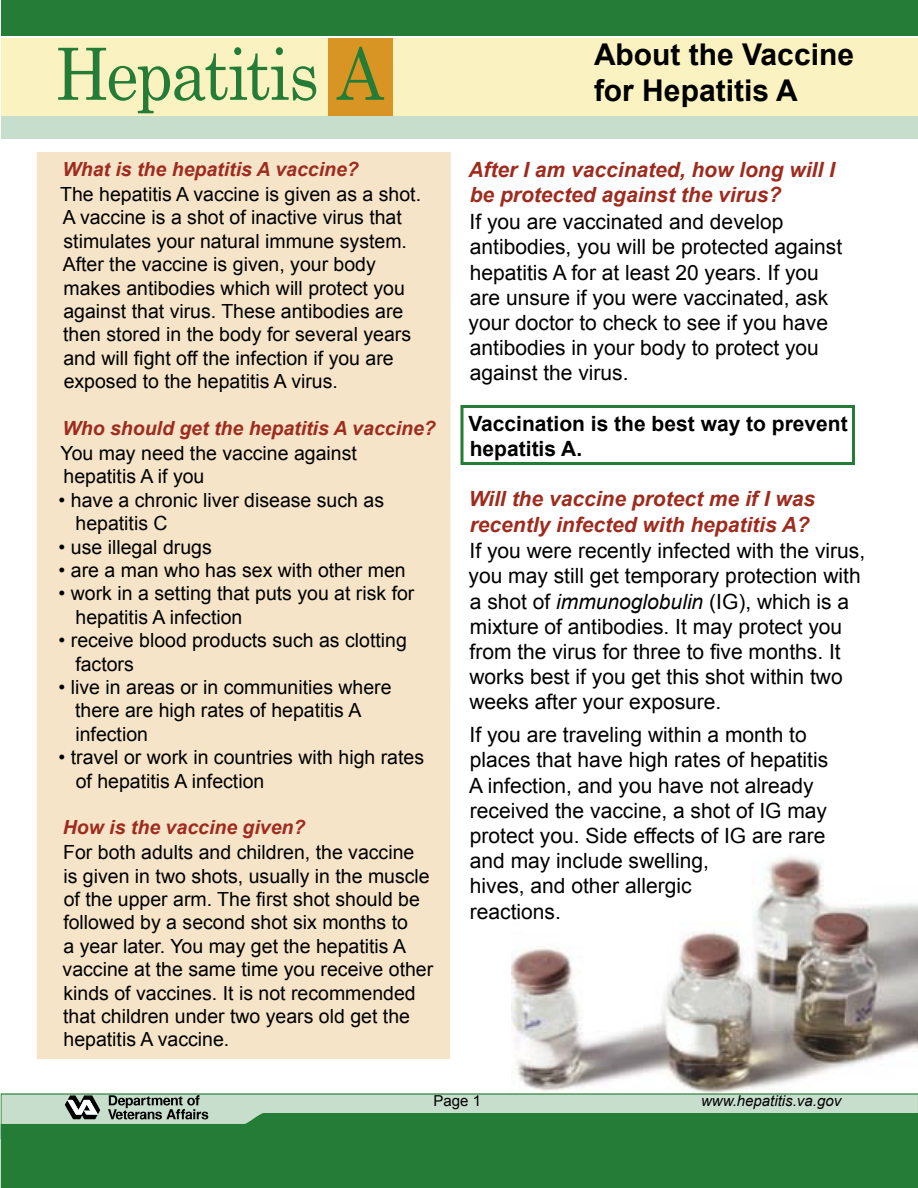
<style>
.page{position:relative;width:918px;height:1188px;background:#fff}
.page>*{position:absolute;margin:0;border:0;box-sizing:border-box;transform-origin:0 0}
.t1{font:72px "Century Schoolbook";letter-spacing:-.035em;color:#247c36;scale:.9 1}
.t2{font:700 30px "Arial";color:#000}
.t3{font:21px/25.2px "Arial";color:#000}
.t4{font:italic 700 21px/25.2px "Arial";color:#9e2b1e}
.t5{font:700 21px/25.2px "Arial";color:#000}
.t6{font:19.5px/23.4px "Arial";color:#000}
.t7{font:italic 700 19.5px "Arial";color:#9e2b1e}
.t8{font:italic 15px "Arial";color:#000}
.t9{font:15px "Arial";color:#000}
.s1{font-style:italic}
</style>
<div class="page">
<img style="left:512px;top:856px;width:406px;height:238px">
<div style="left:37px;top:152px;width:414px;height:907px;background:#f5e4c8"></div>
<div style="left:460px;top:405px;width:395px;height:60px;border:3px solid #247c36"></div>
<div style="left:1px;top:115px;width:917px;height:24px;background:#c8decd"></div>
<div style="left:1px;top:39px;width:917px;height:77px;background:#fbf2c1"></div>
<div style="left:1px;top:0;width:917px;height:36px;background:#247c36"></div>
<div style="left:329px;top:39px;width:64px;height:77px;background:#d89523"></div>
<div style="left:1px;top:1094px;width:917px;height:45px;background:#c8decd"></div>
<div style="left:1px;top:1113px;width:917px;height:75px;background:#247c36"></div>
<svg style="left:65px;top:1095px;width:35px;height:24px"></svg>
<svg style="left:108px;top:1095px;width:100px;height:24px"></svg>
<p class="t1" style="left:55px;top:29px;width:367px">Hepatitis A</p>
<p class="t7" style="left:62px;top:158px;width:298px">What is the hepatitis A vaccine?</p>
<p class="t6" style="left:60px;top:183px;width:362px">The hepatitis A vaccine is given as a shot.<br>A vaccine is a shot of inactive virus that stimulates your natural immune system.<br>After the vaccine is given, your body makes antibodies which will protect you against that virus. These antibodies are then stored in the body for several years and will fight off the infection if you are exposed to the hepatitis A virus.</p>
<p class="t7" style="left:62px;top:417px;width:375px">Who should get the hepatitis A vaccine?</p>
<p class="t6" style="left:61px;top:441px;width:298px">You may need the vaccine against hepatitis A if you</p>
<p class="t6" style="left:76px;top:488px;width:310px;text-indent:-17px">• have a chronic liver disease such as hepatitis C</p>
<p class="t6" style="left:59px;top:535px;width:155px">• use illegal drugs</p>
<p class="t6" style="left:59px;top:558px;width:349px">• are a man who has sex with other men</p>
<p class="t6" style="left:76px;top:582px;width:340px;text-indent:-17px">• work in a setting that puts you at risk for hepatitis A infection</p>
<p class="t6" style="left:75px;top:629px;width:333px;text-indent:-17px">• receive blood products such as clotting factors</p>
<p class="t6" style="left:75px;top:675px;width:318px;text-indent:-17px">• live in areas or in communities where there are high rates of hepatitis A infection</p>
<p class="t6" style="left:76px;top:746px;width:350px;text-indent:-17px">• travel or work in countries with high rates of hepatitis A infection</p>
<p class="t7" style="left:63px;top:817px;width:244px">How is the vaccine given?</p>
<p class="t6" style="left:63px;top:841px;width:372px">For both adults and children, the vaccine<br>is given in two shots, usually in the muscle of the upper arm. The first shot should be followed by a second shot six months to<br>a year later. You may get the hepatitis A vaccine at the same time you receive other kinds of vaccines. It is not recommended that children under two years old get the hepatitis A vaccine.</p>
<p class="t2" style="left:594px;top:38px;width:262px">About the Vaccine</p>
<p class="t2" style="left:594px;top:74px;width:205px">for Hepatitis A</p>
<p class="t4" style="left:468px;top:157px;width:368px">After I am vaccinated, how long will I be protected against the virus?</p>
<p class="t3" style="left:469px;top:209px;width:375px">If you are vaccinated and develop antibodies, you will be protected against hepatitis A for at least 20 years. If you are unsure if you were vaccinated, ask your doctor to check to see if you have antibodies in your body to protect you against the virus.</p>
<p class="t5" style="left:468px;top:411px;width:381px">Vaccination is the best way to prevent hepatitis A.</p>
<p class="t4" style="left:469px;top:486px;width:348px">Will the vaccine protect me if I was recently infected with hepatitis A?</p>
<p class="t3" style="left:469px;top:538px;width:398px">If you were recently infected with the virus, you may still get temporary protection with a shot of <span class="s1">immunoglobulin</span> (IG), which is a mixture of antibodies. It may protect you from the virus for three to five months. It works best if you get this shot within two weeks after your exposure.</p>
<p class="t3" style="left:469px;top:722px;width:361px">If you are traveling within a month to places that have high rates of hepatitis<br>A infection, and you have not already received the vaccine, a shot of IG may protect you. Side effects of IG are rare and may include swelling,<br>hives, and other allergic<br>reactions.</p>
<p class="t9" style="left:434px;top:1093px;width:49px">Page 1</p>
<p class="t8" style="left:701px;top:1093px;width:142px">www.hepatitis.va.gov</p>
</div>
